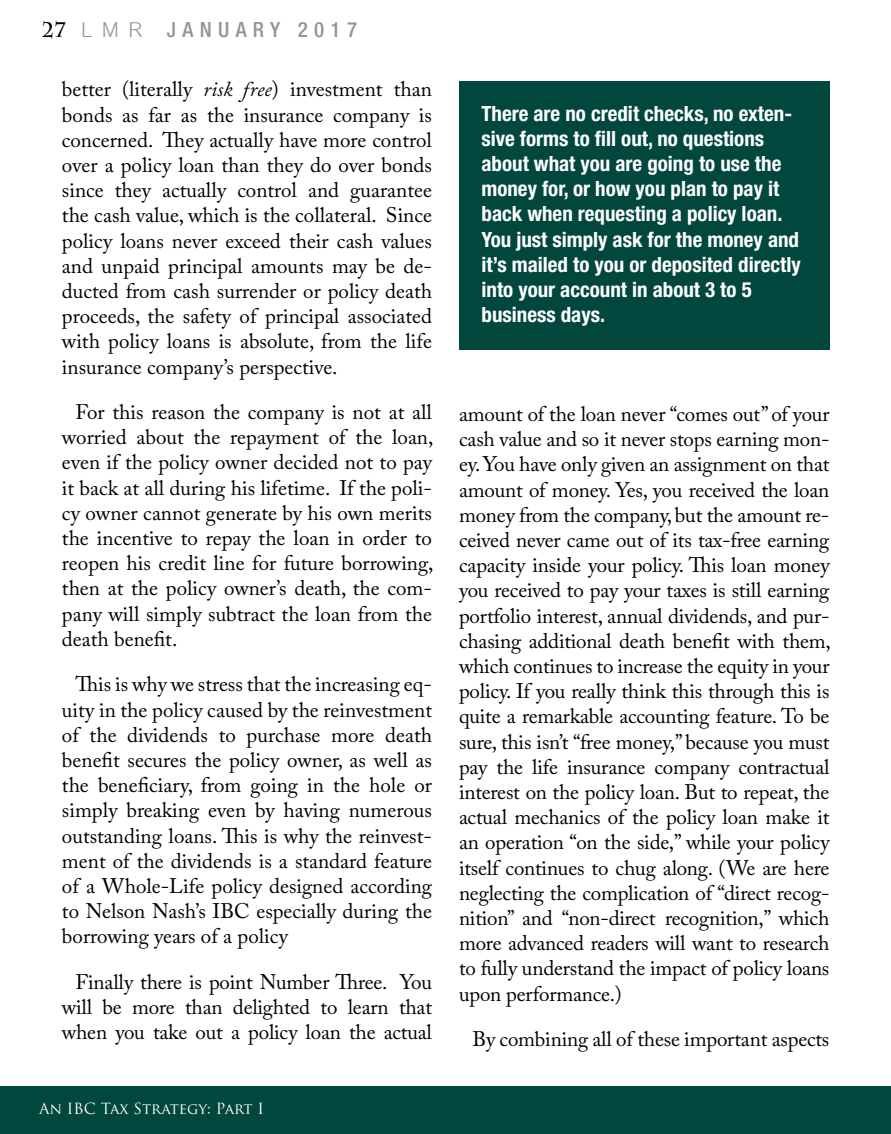
<style>
.page{position:relative;width:891px;height:1134px;background:#fff}
.page>*{position:absolute;margin:0;border:0;box-sizing:border-box;transform-origin:0 0}
.t1{font:21px/25.2px "Adobe Caslon Pro";letter-spacing:-.005em;color:#000;text-align:justify}
.t2{font:700 condensed 21px/25.2px "Helvetica Neue LT Std";color:#fff}
.t3{font:500 condensed 21px "Helvetica Neue LT Std";letter-spacing:.3em;color:#939598}
.t4{font:15px "Trajan Pro";color:#fff}
.s1{font-family:"Charlemagne Std";font-weight:700;font-stretch:normal;color:#000}
.s2{font-family:"Cordia New";font-weight:400;font-stretch:normal;font-size:31.5px}
.s3{font-style:italic}
</style>
<div class="page">
<div style="left:0;top:1086px;width:891px;height:48px;background:#01473d"></div>
<div style="left:459px;top:81px;width:371px;height:269px;background:#01473d"></div>
<p class="t3" style="left:42px;top:17px;width:316px"><span class="s1">27</span> <span class="s2">LMR</span> JANUARY 2017</p>
<p class="t1" style="left:62px;top:77px;width:372px">better (literally <span class="s3">risk free</span>) investment than bonds as far as the insurance company is concerned. They actually have more control over a policy loan than they do over bonds since they actually control and guarantee the cash value, which is the collateral. Since policy loans never exceed their cash values and unpaid principal amounts may be de&shy;ducted from cash surrender or policy death proceeds, the safety of principal associated with policy loans is absolute, from the life insurance company’s perspective.</p>
<p class="t1" style="left:62px;top:399px;width:373px;text-indent:14px">For this reason the company is not at all worried about the repayment of the loan, even if the policy owner decided not to pay it back at all during his lifetime. If the poli&shy;cy owner cannot generate by his own merits the incentive to repay the loan in order to reopen his credit line for future borrowing, then at the policy owner’s death, the com&shy;pany will simply subtract the loan from the death benefit.</p>
<p class="t1" style="left:62px;top:671px;width:372px;text-indent:14px">This is why we stress that the increasing eq&shy;uity in the policy caused by the reinvestment of the dividends to purchase more death benefit secures the policy owner, as well as the beneficiary, from going in the hole or simply breaking even by having numerous outstanding loans. This is why the reinvest&shy;ment of the dividends is a standard feature of a Whole-Life policy designed according to Nelson Nash’s IBC especially during the borrowing years of a policy</p>
<p class="t1" style="left:62px;top:969px;width:372px;text-indent:14px">Finally there is point Number Three. You will be more than delighted to learn that when you take out a policy loan the actual</p>
<p class="t4" style="left:39px;top:1099px;width:227px">An IBC Tax Strategy: Part I</p>
<p class="t2" style="left:482px;top:100px;width:321px">There are no credit checks, no exten&shy;sive forms to fill out, no questions about what you are going to use the money for, or how you plan to pay it back when requesting a policy loan.<br>You just simply ask for the money and it’s mailed to you or deposited directly into your account in about 3 to 5 business days.</p>
<p class="t1" style="left:459px;top:401px;width:373px">amount of the loan never “comes out” of your cash value and so it never stops earning mon&shy;ey. You have only given an assignment on that amount of money. Yes, you received the loan money from the company, but the amount re&shy;ceived never came out of its tax-free earning capacity inside your policy. This loan money you received to pay your taxes is still earning portfolio interest, annual dividends, and pur&shy;chasing additional death benefit with them, which continues to increase the equity in your policy. If you really think this through this is quite a remarkable accounting feature. To be sure, this isn’t “free money,” because you must pay the life insurance company contractual interest on the policy loan. But to repeat, the actual mechanics of the policy loan make it an operation “on the side,” while your policy itself continues to chug along. (We are here neglecting the complication of “direct recog&shy;nition” and “non-direct recognition,” which more advanced readers will want to research to fully understand the impact of policy loans upon performance.)</p>
<p class="t1" style="left:473px;top:1026px;width:358px">By combining all of these important aspects</p>
</div>
